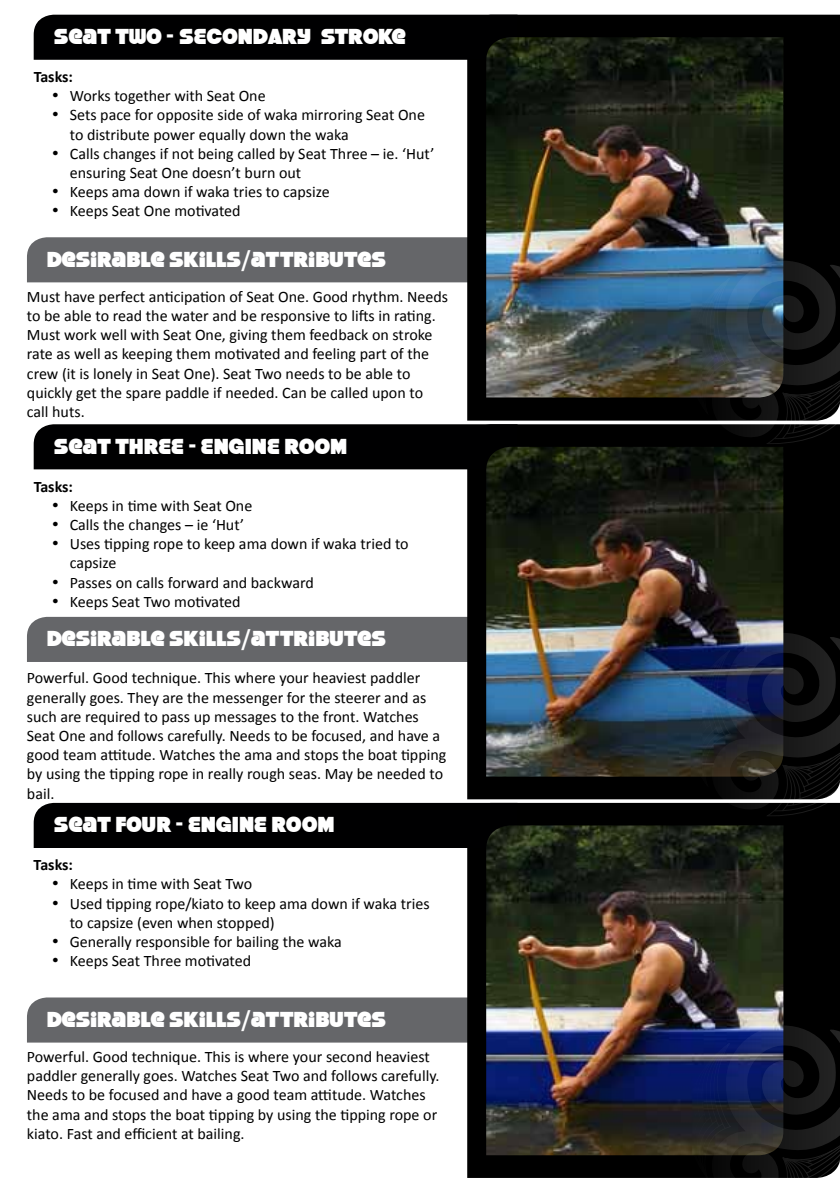
<style>
.page{position:relative;width:840px;height:1191px;background:#fff}
.page>*{position:absolute;margin:0;border:0;box-sizing:border-box;transform-origin:0 0}
.t1{font:22px "Strenuous";color:#fff}
.t2{font:16px/19.2px "Calibri";color:#000}
.t3{font:700 16px "Calibri";letter-spacing:-.005em;color:#000}
</style>
<div class="page">
<div style="left:27px;top:237px;width:440px;height:45px;background:#656669"></div>
<div style="left:27px;top:617px;width:440px;height:45px;background:#656669"></div>
<div style="left:27px;top:997px;width:440px;height:45px;background:#656669"></div>
<div style="left:467px;top:15px;width:372px;height:405px;background:#000"></div>
<div style="left:467px;top:424px;width:372px;height:375px;background:#000"></div>
<div style="left:467px;top:803px;width:372px;height:375px;background:#000"></div>
<div style="left:34px;top:15px;width:483px;height:45px;background:#000001"></div>
<div style="left:34px;top:424px;width:483px;height:45px;background:#000001"></div>
<div style="left:34px;top:803px;width:483px;height:45px;background:#000001"></div>
<img style="left:486px;top:37px;width:297px;height:360px">
<img style="left:486px;top:447px;width:297px;height:329px">
<img style="left:486px;top:825px;width:297px;height:330px">
<svg style="left:686px;top:1025px;width:153px;height:153px;background:#191e33"></svg>
<svg style="left:686px;top:633px;width:153px;height:183px;background:#1f2532"></svg>
<svg style="left:686px;top:261px;width:153px;height:183px;background:#29343d"></svg>
<h1 class="t1" style="left:54px;top:25px;width:353px">SEAT TWO - SECONDARY STROKE</h1>
<p class="t3" style="left:34px;top:67px;width:41px">Tasks:</p>
<p class="t2" style="left:52px;top:85px;width:215px">• Works together with Seat One</p>
<p class="t2" style="left:70px;top:105px;width:356px;text-indent:-18px">• Sets pace for opposite side of waka mirroring Seat One to distribute power equally down the waka</p>
<p class="t2" style="left:70px;top:143px;width:366px;text-indent:-18px">• Calls changes if not being called by Seat Three – ie. ‘Hut’ ensuring Seat One doesn’t burn out</p>
<p class="t2" style="left:52px;top:181px;width:279px">• Keeps ama down if waka tries to capsize</p>
<p class="t2" style="left:52px;top:201px;width:190px">• Keeps Seat One motivated</p>
<h1 class="t1" style="left:47px;top:247px;width:340px">DESIRABLE SKILLS/ATTRIBUTES</h1>
<p class="t2" style="left:27px;top:286px;width:422px">Must have perfect anticipation of Seat One. Good rhythm. Needs to be able to read the water and be responsive to lifts in rating.<br>Must work well with Seat One, giving them feedback on stroke rate as well as keeping them motivated and feeling part of the crew (it is lonely in Seat One). Seat Two needs to be able to quickly get the spare paddle if needed. Can be called upon to call huts.</p>
<h1 class="t1" style="left:54px;top:434px;width:295px">SEAT THREE - ENGINE ROOM</h1>
<p class="t3" style="left:34px;top:476px;width:41px">Tasks:</p>
<p class="t2" style="left:52px;top:495px;width:202px">• Keeps in time with Seat One</p>
<p class="t2" style="left:52px;top:514px;width:194px">• Calls the changes – ie ‘Hut’</p>
<p class="t2" style="left:70px;top:533px;width:340px;text-indent:-18px">• Uses tipping rope to keep ama down if waka tried to capsize</p>
<p class="t2" style="left:52px;top:572px;width:263px">• Passes on calls forward and backward</p>
<p class="t2" style="left:52px;top:591px;width:190px">• Keeps Seat Two motivated</p>
<h1 class="t1" style="left:47px;top:627px;width:340px">DESIRABLE SKILLS/ATTRIBUTES</h1>
<p class="t2" style="left:27px;top:667px;width:420px">Powerful. Good technique. This where your heaviest paddler generally goes. They are the messenger for the steerer and as such are required to pass up messages to the front. Watches Seat One and follows carefully. Needs to be focused, and have a good team attitude. Watches the ama and stops the boat tipping by using the tipping rope in really rough seas. May be needed to bail.</p>
<h1 class="t1" style="left:54px;top:813px;width:282px">SEAT FOUR - ENGINE ROOM</h1>
<p class="t3" style="left:34px;top:855px;width:41px">Tasks:</p>
<p class="t2" style="left:52px;top:873px;width:202px">• Keeps in time with Seat Two</p>
<p class="t2" style="left:70px;top:893px;width:361px;text-indent:-18px">• Used tipping rope/kiato to keep ama down if waka tries to capsize (even when stopped)</p>
<p class="t2" style="left:52px;top:931px;width:291px">• Generally responsible for bailing the waka</p>
<p class="t2" style="left:52px;top:950px;width:201px">• Keeps Seat Three motivated</p>
<h1 class="t1" style="left:47px;top:1007px;width:340px">DESIRABLE SKILLS/ATTRIBUTES</h1>
<p class="t2" style="left:27px;top:1046px;width:414px">Powerful. Good technique. This is where your second heaviest paddler generally goes. Watches Seat Two and follows carefully.<br>Needs to be focused and have a good team attitude. Watches the ama and stops the boat tipping by using the tipping rope or kiato. Fast and efficient at bailing.</p>
</div>
